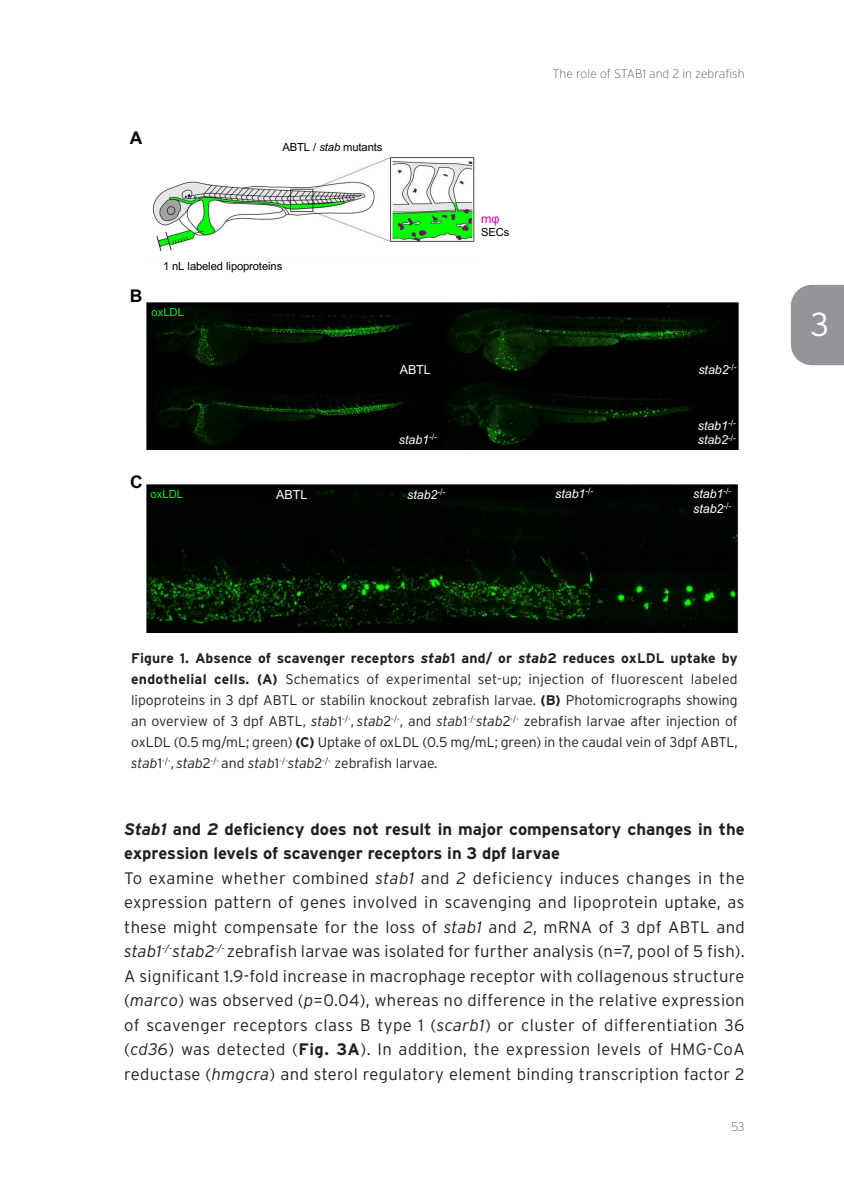
<style>
.page{position:relative;width:844px;height:1191px;background:#fff}
.page>*{position:absolute;margin:0;border:0;box-sizing:border-box;transform-origin:0 0}
.t1{font:300 33.25px "Interstate";color:#fff}
.t2{font:700 17.5px "Arial";color:#000}
.t3{font:300 16.62px/24.5px "Interstate";letter-spacing:.02em;color:#231f20}
.t4{font:300 14px/21px "Interstate";letter-spacing:-.005em;color:#231f20;text-align:justify}
.t5{font:italic 12.42px/15px "Arial";letter-spacing:-.005em;color:#fff}
.t6{font:12.42px "Arial";letter-spacing:-.005em;color:#fff}
.t7{font:12.42px "Arial";color:#d505a8}
.t8{font:200 12.25px "Interstate";color:#57585a}
.t9{font:11.2px "Arial";letter-spacing:-.015em;color:#000}
.t10{font:11.2px "Arial";color:#00ee1c}
.s1{font-style:italic}
.s2{font-weight:700}
.s3{font-weight:700;font-style:italic}
</style>
<div class="page">
<div style="left:790px;top:285px;width:53px;height:80px;background:#939598"></div>
<img style="left:152px;top:157px;width:323px;height:95px">
<img style="left:147px;top:484px;width:591px;height:148px">
<img style="left:147px;top:302px;width:592px;height:148px">
<p class="t2" style="left:130px;top:125px;width:14px">A</p>
<p class="t9" style="left:282px;top:139px;width:101px">ABTL / <span class="s1">stab</span> mutants</p>
<p class="t8" style="left:552px;top:67px;width:193px">The role of STAB1 and 2 in zebrafish</p>
<p class="t2" style="left:130px;top:283px;width:14px">B</p>
<p class="t9" style="left:163px;top:258px;width:121px">1 nL labeled lipoproteins</p>
<p class="t10" style="left:151px;top:305px;width:34px">oxLDL</p>
<p class="t7" style="left:481px;top:210px;width:20px">mφ</p>
<p class="t9" style="left:481px;top:224px;width:30px">SECs</p>
<p class="t6" style="left:399px;top:361px;width:33px">ABTL</p>
<p class="t6" style="left:398px;top:367px;width:33px">ABTL</p>
<p class="t5" style="left:698px;top:362px;width:40px">stab2<sup>-/-</sup></p>
<p class="t5" style="left:696px;top:368px;width:40px">stab2<sup>-/-</sup></p>
<p class="t5" style="left:399px;top:432px;width:40px">stab1<sup>-/-</sup></p>
<p class="t5" style="left:398px;top:438px;width:40px">stab1<sup>-/-</sup></p>
<p class="t5" style="left:697px;top:418px;width:40px">stab1<sup>-/- </sup>stab2<sup>-/-</sup></p>
<p class="t5" style="left:695px;top:421px;width:40px">stab1<sup>-/- </sup>stab2<sup>-/-</sup></p>
<p class="t2" style="left:130px;top:469px;width:14px">C</p>
<p class="t10" style="left:150px;top:486px;width:34px">oxLDL</p>
<p class="t6" style="left:276px;top:486px;width:33px">ABTL</p>
<p class="t5" style="left:407px;top:487px;width:40px">stab2<sup>-/-</sup></p>
<p class="t5" style="left:555px;top:486px;width:40px">stab1<sup>-/-</sup></p>
<p class="t5" style="left:693px;top:486px;width:40px">stab1<sup>-/- </sup>stab2<sup>-/-</sup></p>
<p class="t4" style="left:131px;top:648px;width:608px"><span class="s2">Figure 1. Absence of scavenger receptors</span> <span class="s3">stab</span><span class="s2">1 and/ or</span> <span class="s3">stab</span><span class="s2">2 reduces oxLDL uptake by endothelial cells. (A)</span> Schematics of experimental set-up; injection of fluorescent labeled lipoproteins in 3 dpf ABTL or stabilin knockout zebrafish larvae. <span class="s2">(B)</span> Photomicrographs showing an overview of 3 dpf ABTL, <span class="s1">stab</span>1<sup>-/-</sup>, <span class="s1">stab</span>2<sup>-/-</sup>, and <span class="s1">stab</span>1<sup>-/-</sup><span class="s1">stab</span>2<sup>-/-</sup> zebrafish larvae after injection of oxLDL (0.5 mg/mL; green) <span class="s2">(C)</span> Uptake of oxLDL (0.5 mg/mL; green) in the caudal vein of 3dpf ABTL, <span class="s1">stab</span>1<sup>-/-</sup>, <span class="s1">stab</span>2<sup>-/-</sup> and <span class="s1">stab</span>1<sup>-/-</sup><span class="s1">stab</span>2<sup>-/-</sup> zebrafish larvae.</p>
<p class="t3" style="left:124px;top:816px;width:622px"><span class="s3">Stab1</span> <span class="s2">and</span> <span class="s3">2</span> <span class="s2">deficiency does not result in major compensatory changes in the expression levels of scavenger receptors in 3 dpf larvae<br></span>To examine whether combined <span class="s1">stab1</span> and <span class="s1">2</span> deficiency induces changes in the expression pattern of genes involved in scavenging and lipoprotein uptake, as these might compensate for the loss of <span class="s1">stab1</span> and <span class="s1">2</span>, mRNA of 3 dpf ABTL and <span class="s1">stab1</span><sup>-/-</sup><span class="s1">stab2</span><sup>-/-</sup> zebrafish larvae was isolated for further analysis (n=7, pool of 5 fish).<br>A significant 1.9-fold increase in macrophage receptor with collagenous structure (<span class="s1">marco</span>) was observed (<span class="s1">p</span>=0.04), whereas no difference in the relative expression of scavenger receptors class B type 1 (<span class="s1">scarb1</span>) or cluster of differentiation 36 (<span class="s1">cd36</span>) was detected (<span class="s2">Fig. 3A</span>). In addition, the expression levels of HMG-CoA reductase (<span class="s1">hmgcra</span>) and sterol regulatory element binding transcription factor 2</p>
<p class="t8" style="left:730px;top:1120px;width:15px">53</p>
<h1 class="t1" style="left:810px;top:305px;width:20px">3</h1>
</div>
